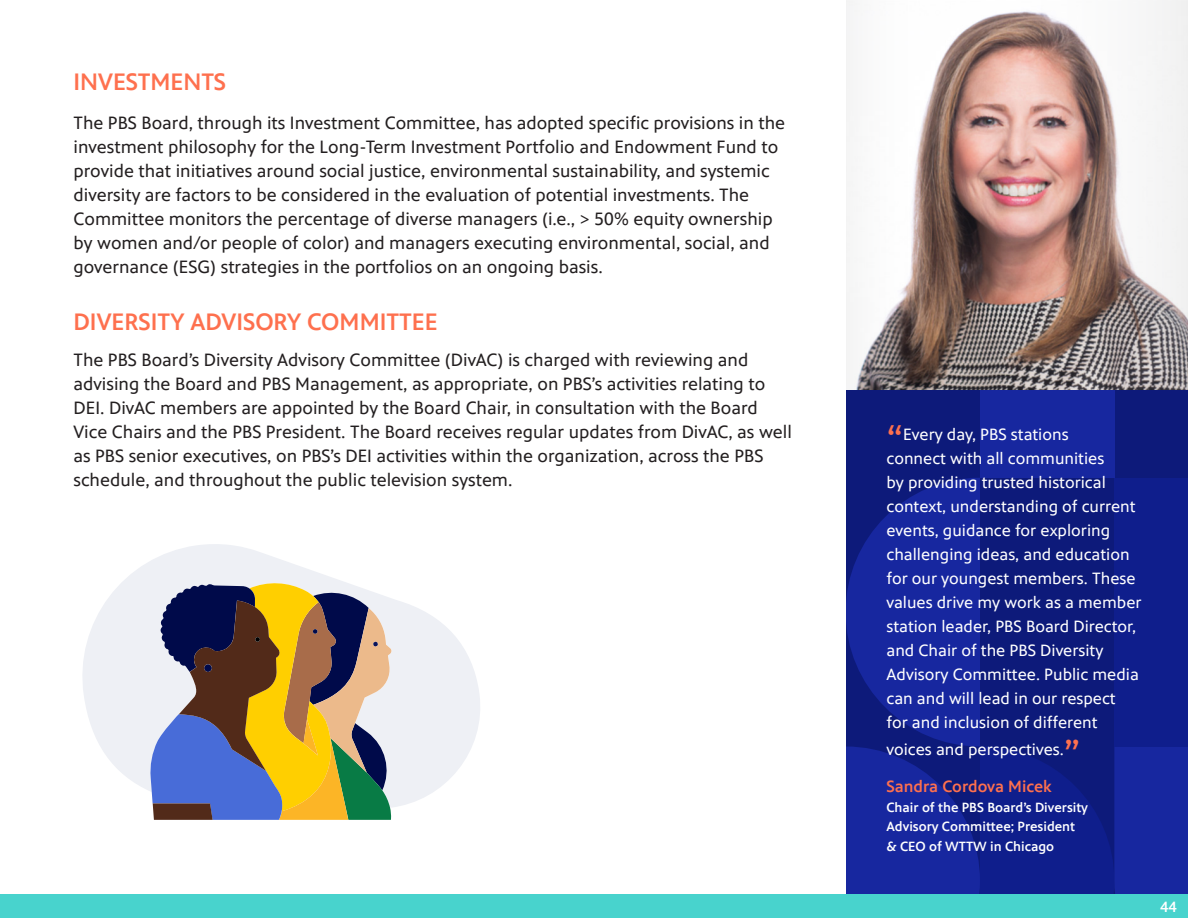
<style>
.page{position:relative;width:1188px;height:918px;background:#fff}
.page>*{position:absolute;margin:0;border:0;box-sizing:border-box;transform-origin:0 0}
.t1{font:39px "PBS Sans";color:#fe704e}
.MajorHeader{font:500 24px "PBS Sans";color:#fe704e}
.t2{font:18px/24px "PBS Sans";color:#231f20}
.t3{font:16.5px/24px "PBS Sans";color:#fff}
.Quote_name{font:500 16.5px "PBS Sans";color:#fe704e}
.t4{font:500 15px "PBS Sans";color:#fff}
.Quote_name-2{font:500 13.5px/19.5px "PBS Sans";color:#fff}
</style>
<div class="page">
<div style="left:846px;top:0;width:341px;height:894px;background:#0d1a7a"></div>
<div style="left:980px;top:209px;width:134px;height:269px;background:#17279f"></div>
<svg style="left:846px;top:478px;width:341px;height:416px"></svg>
<div style="left:1114px;top:478px;width:73px;height:269px;background:#0f1e8c"></div>
<svg style="left:82px;top:544px;width:398px;height:263px;fill:#eef0f5"></svg>
<svg style="left:150px;top:581px;width:242px;height:239px"></svg>
<img style="left:909px;top:0;width:128px;height:390px">
<svg style="left:846px;top:0;width:63px;height:390px"></svg>
<svg style="left:1037px;top:0;width:151px;height:390px"></svg>
<div style="left:0;top:894px;width:1188px;height:24px;background:#48d3cd"></div>
<p class="MajorHeader" style="left:74px;top:68px;width:154px">INVESTMENTS</p>
<p class="t2" style="left:74px;top:111px;width:713px">The PBS Board, through its Investment Committee, has adopted specific provisions in the investment philosophy for the Long-Term Investment Portfolio and Endowment Fund to provide that initiatives around social justice, environmental sustainability, and systemic diversity are factors to be considered in the evaluation of potential investments. The Committee monitors the percentage of diverse managers (i.e., &gt; 50% equity ownership by women and/or people of color) and managers executing environmental, social, and governance (ESG) strategies in the portfolios on an ongoing basis.</p>
<p class="MajorHeader" style="left:74px;top:308px;width:366px">DIVERSITY ADVISORY COMMITTEE</p>
<p class="t2" style="left:74px;top:348px;width:720px">The PBS Board’s Diversity Advisory Committee (DivAC) is charged with reviewing and advising the Board and PBS Management, as appropriate, on PBS’s activities relating to DEI. DivAC members are appointed by the Board Chair, in consultation with the Board Vice Chairs and the PBS President. The Board receives regular updates from DivAC, as well as PBS senior executives, on PBS’s DEI activities within the organization, across the PBS schedule, and throughout the public television system.</p>
<p class="t1" style="left:886px;top:417px;width:18px">“</p>
<p class="t3" style="left:886px;top:422px;width:257px;text-indent:17px">Every day, PBS stations<br>connect with all communities<br>by providing trusted historical context, understanding of current events, guidance for exploring challenging ideas, and education for our youngest members. These values drive my work as a member station leader, PBS Board Director, and Chair of the PBS Diversity<br>Advisory Committee. Public media can and will lead in our respect<br>for and inclusion of different</p>
<p class="t3" style="left:886px;top:737px;width:177px">voices and perspectives.</p>
<p class="t1" style="left:1064px;top:732px;width:18px">”</p>
<p class="Quote_name" style="left:886px;top:777px;width:167px">Sandra Cordova Micek</p>
<p class="Quote_name-2" style="left:886px;top:798px;width:203px">Chair of the PBS Board’s Diversity<br>Advisory Committee; President &amp; CEO of WTTW in Chicago</p>
<p class="t4" style="left:1160px;top:898px;width:18px">44</p>
</div>
